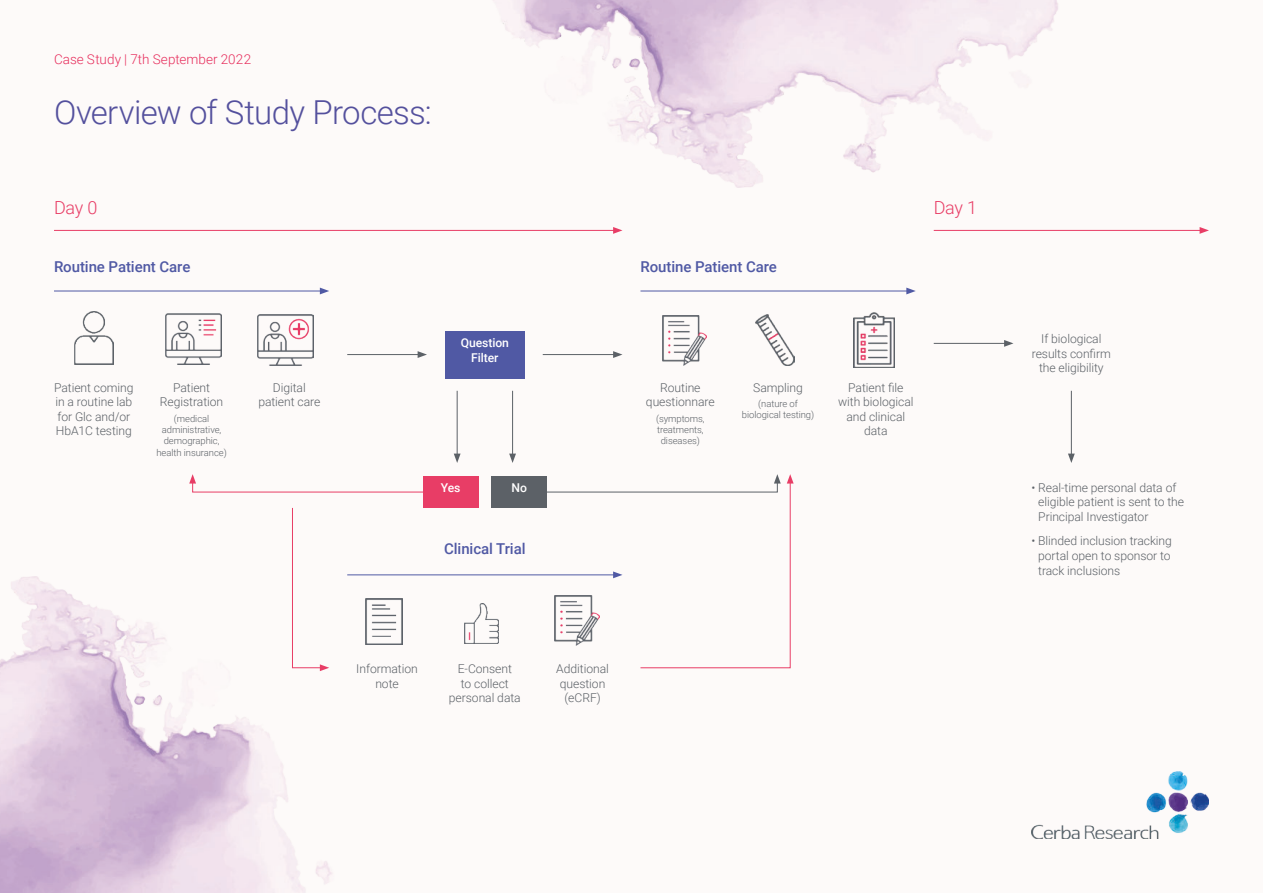
<style>
.page{position:relative;width:1263px;height:893px;background:#fdfaf9}
.page>*{position:absolute;margin:0;border:0;box-sizing:border-box;transform-origin:0 0}
.t1{font:300 33px "Roboto";letter-spacing:-.02em;color:#54509d}
.t2{font:300 18px "Roboto";letter-spacing:-.02em;color:#e83d66}
.t3{font:500 15px "Roboto";letter-spacing:-.005em;color:#5059a4}
.t4{font:300 13.5px "Roboto";letter-spacing:.005em;color:#e72e5d}
.t5{font:300 12.15px/14.5px "Roboto";letter-spacing:-.005em;color:#5c6167;text-align:center}
.t6{font:500 12.15px/14.5px "Roboto";letter-spacing:-.005em;color:#fff;text-align:center}
.t7{font:300 9.45px/11.4px "Roboto";letter-spacing:-.005em;color:#5c6167;text-align:center}
</style>
<div class="page">
<img style="left:74px;top:312px;width:39px;height:52px">
<img style="left:493px;top:0;width:565px;height:187px">
<img style="left:0;top:577px;width:332px;height:316px">
<img style="left:1031px;top:771px;width:178px;height:68px">
<img style="left:166px;top:313px;width:55px;height:51px">
<img style="left:257px;top:314px;width:56px;height:51px">
<img style="left:366px;top:598px;width:36px;height:47px">
<hr style="left:54px;top:230px;width:561px;height:1px;background:#e83d66">
<svg style="left:613px;top:227px;width:9px;height:7px"></svg>
<hr style="left:934px;top:230px;width:268px;height:1px;background:#e83d66">
<svg style="left:1199px;top:227px;width:10px;height:7px"></svg>
<hr style="left:54px;top:291px;width:268px;height:1px;background:#5059a4">
<svg style="left:320px;top:288px;width:9px;height:6px"></svg>
<hr style="left:347px;top:574px;width:268px;height:1px;background:#5059a4">
<hr style="left:640px;top:291px;width:269px;height:1px;background:#5059a4">
<svg style="left:906px;top:288px;width:10px;height:6px"></svg>
<hr style="left:347px;top:354px;width:73px;height:1px;background:#5c6167">
<svg style="left:418px;top:351px;width:9px;height:7px"></svg>
<hr style="left:543px;top:354px;width:72px;height:1px;background:#5c6167">
<svg style="left:613px;top:351px;width:9px;height:7px"></svg>
<div style="left:445px;top:331px;width:80px;height:47px;background:#5059a4"></div>
<svg style="left:189px;top:474px;width:234px;height:19px"></svg>
<div style="left:423px;top:476px;width:55px;height:31px;background:#e83d66"></div>
<div style="left:491px;top:476px;width:56px;height:31px;background:#5c6167"></div>
<hr style="left:934px;top:343px;width:72px;height:1px;background:#5c6167">
<svg style="left:1004px;top:340px;width:9px;height:7px"></svg>
<hr style="left:1071px;top:391px;width:1px;height:65px;background:#5c6167">
<svg style="left:1068px;top:454px;width:7px;height:9px"></svg>
<hr style="left:512px;top:391px;width:1px;height:65px;background:#5c6167">
<svg style="left:509px;top:454px;width:7px;height:9px"></svg>
<hr style="left:457px;top:391px;width:1px;height:65px;background:#5c6167">
<svg style="left:454px;top:454px;width:7px;height:9px"></svg>
<svg style="left:292px;top:507px;width:37px;height:164px"></svg>
<svg style="left:542px;top:474px;width:252px;height:194px"></svg>
<img style="left:464px;top:604px;width:35px;height:39px">
<img style="left:555px;top:596px;width:45px;height:50px">
<img style="left:662px;top:316px;width:45px;height:50px">
<img style="left:756px;top:315px;width:39px;height:50px">
<img style="left:853px;top:313px;width:41px;height:54px">
<p class="t4" style="left:54px;top:53px;width:199px">Case Study | 7th September 2022</p>
<h1 class="t1" style="left:54px;top:89px;width:379px">Overview of Study Process:</h1>
<h2 class="t2" style="left:54px;top:195px;width:45px">Day 0</h2>
<h2 class="t2" style="left:934px;top:195px;width:45px">Day 1</h2>
<p class="t3" style="left:54px;top:261px;width:138px">Routine Patient Care</p>
<p class="t5" style="left:54px;top:381px;width:81px;text-align:left">Patient coming in a routine lab for Glc and/or<br>HbA1C testing</p>
<p class="t5" style="left:160px;top:381px;width:65px">Patient<br>Registration</p>
<p class="t7" style="left:156px;top:413px;width:72px">(medical administrative, demographic, health insurance)</p>
<p class="t5" style="left:258px;top:380px;width:64px">Digital patient care</p>
<p class="t6" style="left:461px;top:337px;width:50px">Question<br>Filter</p>
<p class="t6" style="left:441px;top:481px;width:21px">Yes</p>
<p class="t6" style="left:511px;top:481px;width:17px">No</p>
<p class="t3" style="left:444px;top:542px;width:83px">Clinical Trial</p>
<p class="t3" style="left:640px;top:261px;width:138px">Routine Patient Care</p>
<p class="t5" style="left:646px;top:381px;width:70px">Routine questionnare</p>
<p class="t7" style="left:656px;top:413px;width:50px">(symptoms, treatments, diseases)</p>
<p class="t5" style="left:753px;top:381px;width:51px">Sampling</p>
<p class="t7" style="left:742px;top:399px;width:74px">(nature of biological testing)</p>
<p class="t5" style="left:838px;top:380px;width:77px">Patient file with biological and clinical data</p>
<p class="t5" style="left:356px;top:662px;width:63px">Information note</p>
<p class="t5" style="left:449px;top:662px;width:73px">E-Consent<br>to collect personal data</p>
<p class="t5" style="left:556px;top:662px;width:54px">Additional question (eCRF)</p>
<p class="t5" style="left:1032px;top:332px;width:81px">If biological results confirm the eligibility</p>
<p class="t5" style="left:1038px;top:481px;width:147px;text-align:left;text-indent:-7px">• Real-time personal data of eligible patient is sent to the<br>Principal Investigator</p>
<p class="t5" style="left:1038px;top:535px;width:135px;text-align:justify;text-indent:-7px">• Blinded inclusion tracking portal open to sponsor to track inclusions</p>
</div>
